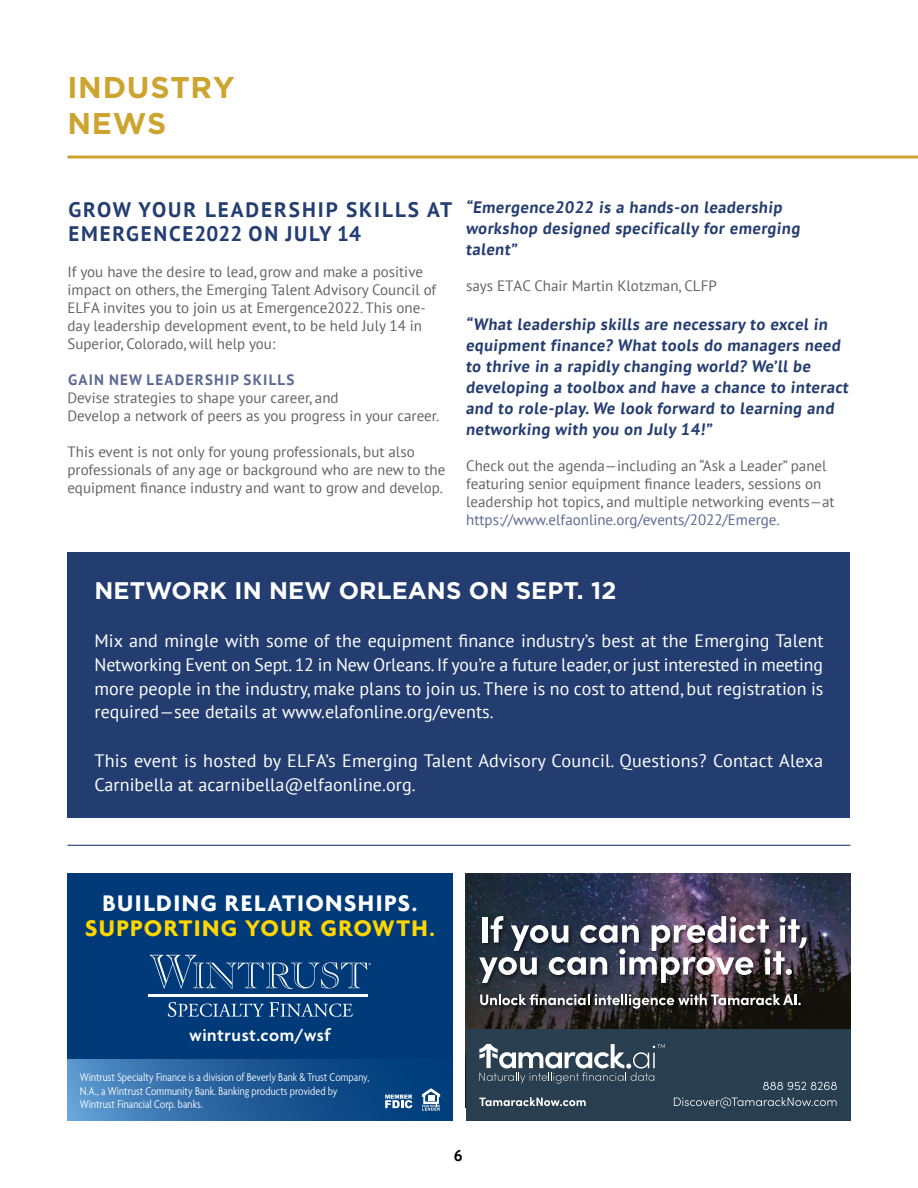
<style>
.page{position:relative;width:918px;height:1188px;background:#fff}
.page>*{position:absolute;margin:0;border:0;box-sizing:border-box;transform-origin:0 0}
.t1{font:700 30px/36px "Gotham";letter-spacing:.025em;color:#cea430}
.t2{font:700 24.45px "Agenda";letter-spacing:.06em;color:#fff}
.t3{font:700 24.45px "Agenda";letter-spacing:.055em;color:#ffd600}
.t4{font:700 24px "Gotham";letter-spacing:.005em;color:#fff}
.t5{font:700 21px/24px "PT Sans";letter-spacing:.085em;color:#243d71}
.t6{font:600 18.3px "Agenda";letter-spacing:.03em;color:#fff}
.t7{font:18px/24px "PT Sans";letter-spacing:.005em;color:#fff;text-align:justify}
.t8{font:700 16.5px/21px "PT Sans";letter-spacing:.025em;color:#243d71}
.t9{font:700 15.75px "PT Sans";color:#000}
.t10{font:15px/18px "PT Sans";color:#646363}
.t11{font:15px "PT Sans";color:#5c6893}
.t12{font:700 15px "PT Sans";letter-spacing:.08em;color:#5c6893}
.t13{font:300 condensed 12.15px/13.8px "Agenda";color:#fff}
</style>
<div class="page">
<hr style="left:68px;top:156px;width:850px;height:3px;background:#cea430">
<hr style="left:68px;top:845px;width:782px;height:1px;background:#243d71">
<div style="left:68px;top:552px;width:782px;height:266px;background:#243d71"></div>
<img style="left:466px;top:873px;width:384px;height:156px">
<div style="left:466px;top:1029px;width:384px;height:91px;background:#293f50"></div>
<svg style="left:763px;top:1082px;width:74px;height:8px"></svg>
<svg style="left:674px;top:1097px;width:163px;height:11px"></svg>
<svg style="left:479px;top:1097px;width:107px;height:9px"></svg>
<img style="left:476px;top:913px;width:337px;height:102px">
<img style="left:479px;top:916px;width:328px;height:67px">
<svg style="left:480px;top:994px;width:321px;height:15px"></svg>
<svg style="left:479px;top:1044px;width:186px;height:40px"></svg>
<svg style="left:68px;top:1059px;width:384px;height:61px;background:#245f9c"></svg>
<div style="left:68px;top:873px;width:384px;height:186px;background:#003a78"></div>
<svg style="left:385px;top:1095px;width:27px;height:13px"></svg>
<svg style="left:422px;top:1088px;width:18px;height:23px"></svg>
<hr style="left:149px;top:994px;width:219px;height:2px;background:#fff">
<svg style="left:150px;top:955px;width:221px;height:34px"></svg>
<svg style="left:168px;top:1002px;width:185px;height:15px"></svg>
<h1 class="t1" style="left:68px;top:68px;width:168px">INDUSTRY<br>NEWS</h1>
<h3 class="t5" style="left:68px;top:197px;width:385px">GROW YOUR LEADERSHIP SKILLS AT<br>EMERGENCE2022 ON JULY 14</h3>
<p class="t10" style="left:68px;top:262px;width:370px">If you have the desire to lead, grow and make a positive impact on others, the Emerging Talent Advisory Council of ELFA invites you to join us at Emergence2022. This one&shy;day leadership development event, to be held July 14 in Superior, Colorado, will help you:</p>
<p class="t12" style="left:68px;top:370px;width:228px">GAIN NEW LEADERSHIP SKILLS</p>
<p class="t10" style="left:68px;top:388px;width:373px">Devise strategies to shape your career, and<br>Develop a network of peers as you progress in your career.</p>
<p class="t10" style="left:68px;top:442px;width:379px">This event is not only for young professionals, but also professionals of any age or background who are new to the equipment finance industry and want to grow and develop.</p>
<p class="t8" style="left:466px;top:197px;width:338px">“Emergence2022 is a hands-on leadership workshop designed specifically for emerging talent”</p>
<p class="t10" style="left:466px;top:277px;width:252px">says ETAC Chair Martin Klotzman, CLFP</p>
<p class="t8" style="left:466px;top:314px;width:386px">“What leadership skills are necessary to excel in equipment finance? What tools do managers need to thrive in a rapidly changing world? We’ll be developing a toolbox and have a chance to interact and to role-play. We look forward to learning and networking with you on July 14!”</p>
<p class="t10" style="left:466px;top:457px;width:370px">Check out the agenda—including an “Ask a Leader” panel featuring senior equipment finance leaders, sessions on leadership hot topics, and multiple networking events—at</p>
<p class="t11" style="left:466px;top:510px;width:315px">https://www.elfaonline.org/events/2022/Emerge.</p>
<h3 class="t4" style="left:94px;top:574px;width:523px">NETWORK IN NEW ORLEANS ON SEPT. 12</h3>
<p class="t7" style="left:94px;top:628px;width:731px">Mix and mingle with some of the equipment finance industry’s best at the Emerging Talent Networking Event on Sept. 12 in New Orleans. If you’re a future leader, or just interested in meeting more people in the industry, make plans to join us. There is no cost to attend, but registration is required—see details at www.elafonline.org/events.</p>
<p class="t7" style="left:94px;top:748px;width:730px">This event is hosted by ELFA’s Emerging Talent Advisory Council. Questions? Contact Alexa<br>Carnibella at acarnibella@elfaonline.org.</p>
<h2 class="t2" style="left:103px;top:888px;width:316px">BUILDING RELATIONSHIPS.</h2>
<h2 class="t3" style="left:85px;top:914px;width:351px">SUPPORTING YOUR GROWTH.</h2>
<p class="t6" style="left:189px;top:1025px;width:143px">wintrust.com/wsf</p>
<p class="t13" style="left:80px;top:1070px;width:291px">Wintrust Specialty Finance is a division of Beverly Bank &amp; Trust Company,<br>N.A., a Wintrust Community Bank. Banking products provided by<br>Wintrust Financial Corp. banks.</p>
<p class="t9" style="left:454px;top:1145px;width:10px">6</p>
</div>
